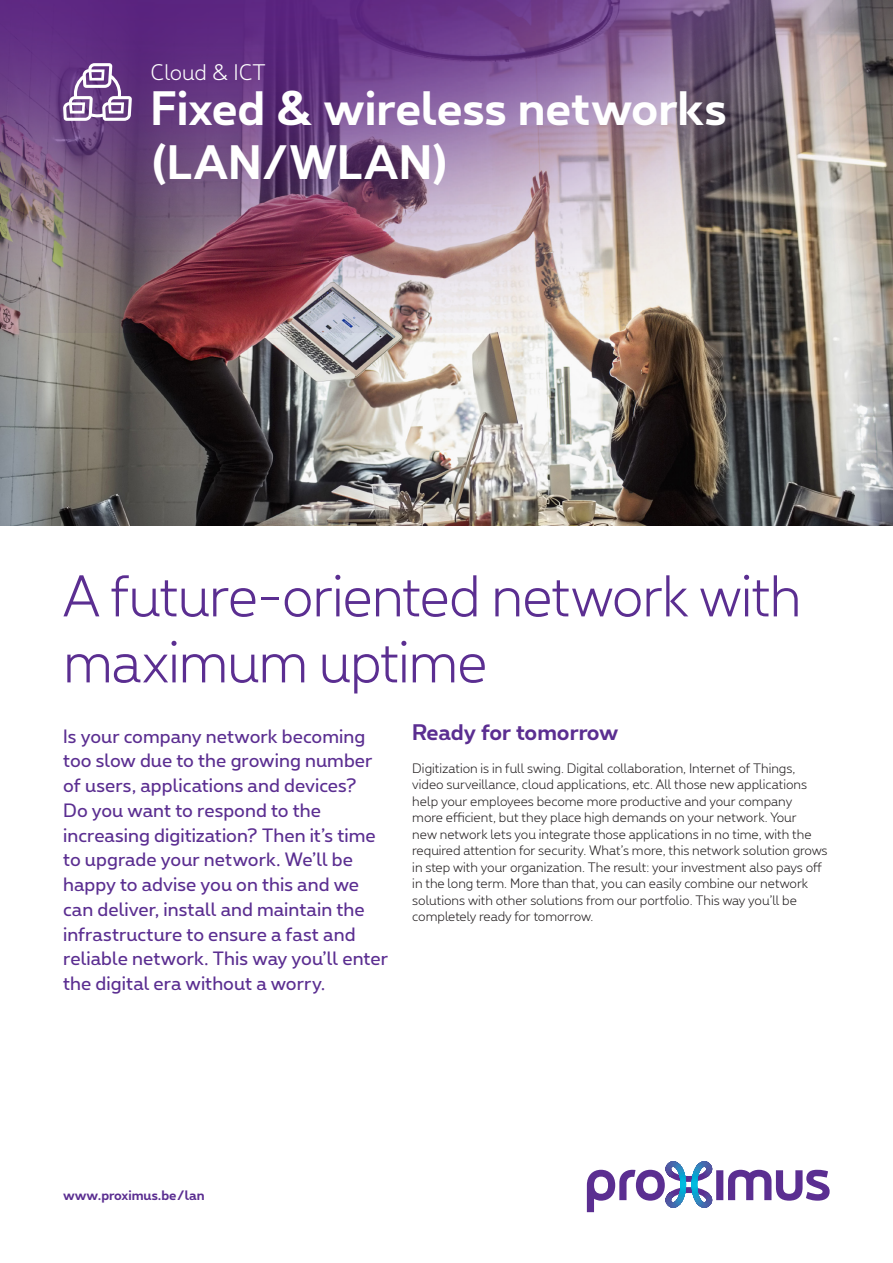
<style>
.page{position:relative;width:893px;height:1263px;background:#fff}
.page>*{position:absolute;margin:0;border:0;box-sizing:border-box;transform-origin:0 0}
.proximus_headline_pu{font:300 55.5px/66px "Proximus";letter-spacing:-.02em;color:#5b2e91}
.t1{font:700 45px/54px "Proximus";color:#fff}
.proximus_subtitle_bo{font:700 21px "Proximus";color:#5b2e91}
.t2{font:300 21px "Proximus";letter-spacing:-.005em;color:#fff}
.proximus_intro_text{font:18px/24.8px "Proximus";letter-spacing:.005em;color:#5b2e91}
.proximus_box_text_wh{font:300 12.75px/16.5px "Proximus";color:#231f20}
.proximus_website_url{font:700 12.75px "Proximus";color:#5b2e91}
</style>
<div class="page">
<img style="left:0;top:333px;width:893px;height:192px">
<img style="left:0;top:0;width:893px;height:333px">
<svg style="left:587px;top:1161px;width:243px;height:51px"></svg>
<svg style="left:63px;top:63px;width:69px;height:58px"></svg>
<p class="t2" style="left:150px;top:58px;width:117px">Cloud &amp; ICT</p>
<p class="t1" style="left:150px;top:78px;width:578px">Fixed &amp; wireless networks (LAN/WLAN)</p>
<p class="proximus_headline_pu" style="left:63px;top:560px;width:740px">A future-oriented network with maximum uptime</p>
<p class="proximus_intro_text" style="left:63px;top:722px;width:326px">Is your company network becoming too slow due to the growing number of users, applications and devices?<br>Do you want to respond to the increasing digitization? Then it’s time to upgrade your network. We’ll be happy to advise you on this and we can deliver, install and maintain the infrastructure to ensure a fast and reliable network. This way you’ll enter the digital era without a worry.</p>
<p class="proximus_subtitle_bo" style="left:412px;top:717px;width:208px">Ready for tomorrow</p>
<p class="proximus_box_text_wh" style="left:412px;top:759px;width:417px">Digitization is in full swing. Digital collaboration, Internet of Things, video surveillance, cloud applications, etc. All those new applications help your employees become more productive and your company<br>more efficient, but they place high demands on your network. Your<br>new network lets you integrate those applications in no time, with the required attention for security. What’s more, this network solution grows in step with your organization. The result: your investment also pays off in the long term. More than that, you can easily combine our network solutions with other solutions from our portfolio. This way you’ll be completely ready for tomorrow.</p>
<p class="proximus_website_url" style="left:63px;top:1186px;width:143px">www.proximus.be/lan</p>
</div>
